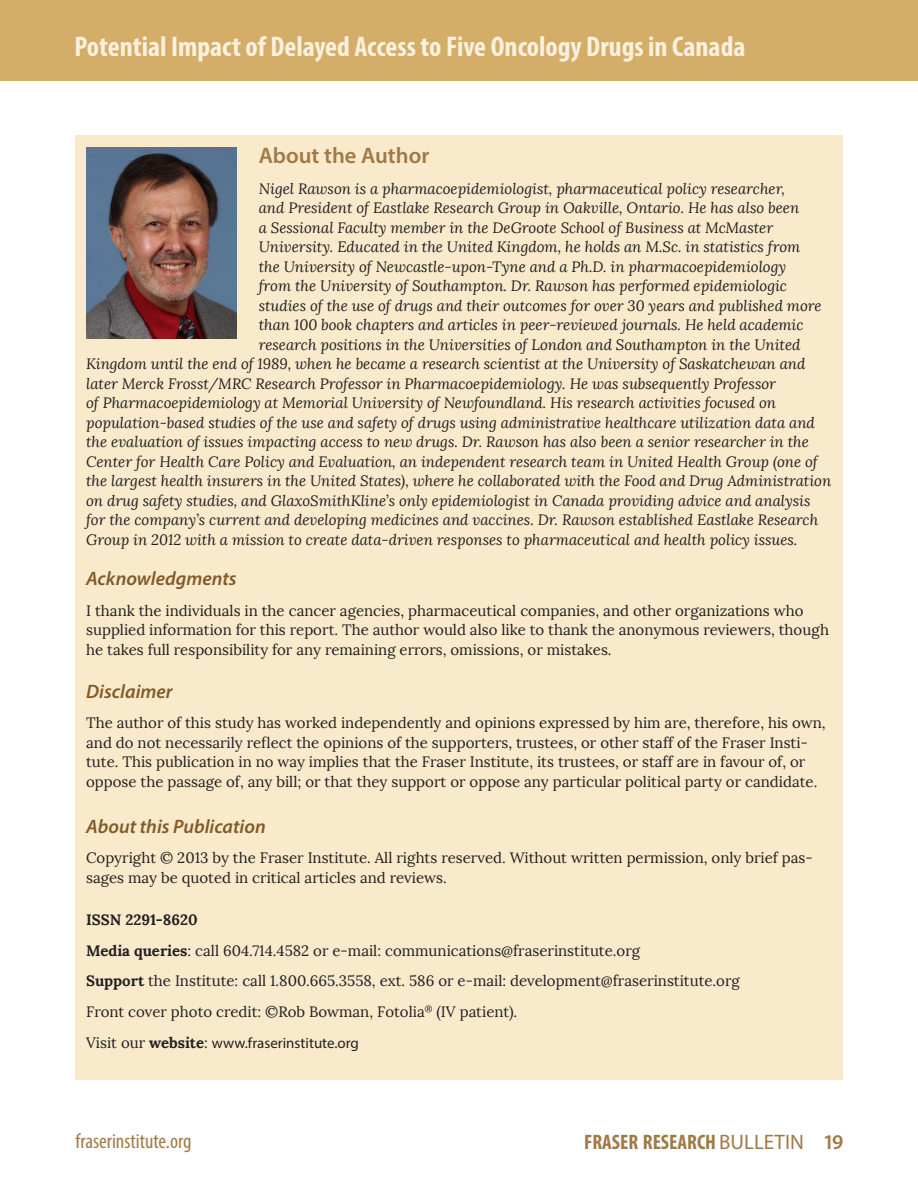
<style>
.page{position:relative;width:918px;height:1188px;background:#fff}
.page>*{position:absolute;margin:0;border:0;box-sizing:border-box;transform-origin:0 0}
.t1{font:700 condensed 28.5px "Myriad Pro";color:#fbf1de}
.t2{font:600 22.5px "Myriad Pro";color:#a07a46}
.t3{font:700 condensed 21px "Myriad Pro";color:#a07a46}
.t4{font:condensed 21px "Myriad Pro";color:#a07a46}
.t5{font:italic 600 19.5px "Myriad Pro";color:#825a28}
.t6{font:italic 15px "Lora";color:#231f20}
.t7{font:15px/19.5px "Lora";color:#231f20}
.t8{font:15px "Myriad Pro";color:#231f20}
.s1{font-weight:700}
.s2{font-family:"Lora"}
.s3{font-family:"Lora";font-weight:700}
.s4{font-weight:400;font-stretch:normal}
.s5{font-weight:600;font-stretch:normal}
</style>
<div class="page">
<div style="left:0;top:0;width:918px;height:81px;background:#d4ad68"></div>
<div style="left:75px;top:135px;width:767px;height:945px;background:#f9eacc"></div>
<img style="left:87px;top:148px;width:149px;height:191px">
<h1 class="t1" style="left:75px;top:29px;width:672px">Potential Impact of Delayed Access to Five Oncology Drugs in Canada</h1>
<h2 class="t2" style="left:259px;top:141px;width:172px">About the Author</h2>
<p class="t6" style="left:259px;top:179px;width:528px">Nigel Rawson is a pharmacoepidemiologist, pharmaceutical policy researcher,</p>
<p class="t6" style="left:259px;top:199px;width:542px">and President of Eastlake Research Group in Oakville, Ontario. He has also been</p>
<p class="t6" style="left:259px;top:218px;width:516px">a Sessional Faculty member in the DeGroote School of Business at McMaster</p>
<p class="t6" style="left:259px;top:238px;width:543px">University. Educated in the United Kingdom, he holds an M.Sc. in statistics from</p>
<p class="t6" style="left:259px;top:257px;width:529px">the University of Newcastle-upon-Tyne and a Ph.D. in pharmacoepidemiology</p>
<p class="t6" style="left:259px;top:277px;width:530px">from the University of Southampton. Dr. Rawson has performed epidemiologic</p>
<p class="t6" style="left:259px;top:296px;width:564px">studies of the use of drugs and their outcomes for over 30 years and published more</p>
<p class="t6" style="left:259px;top:316px;width:546px">than 100 book chapters and articles in peer-reviewed journals. He held academic</p>
<p class="t6" style="left:259px;top:335px;width:543px">research positions in the Universities of London and Southampton in the United</p>
<p class="t6" style="left:86px;top:355px;width:721px">Kingdom until the end of 1989, when he became a research scientist at the University of Saskatchewan and</p>
<p class="t6" style="left:86px;top:374px;width:691px">later Merck Frosst/MRC Research Professor in Pharmacoepidemiology. He was subsequently Professor</p>
<p class="t6" style="left:86px;top:394px;width:691px">of Pharmacoepidemiology at Memorial University of Newfoundland. His research activities focused on</p>
<p class="t6" style="left:86px;top:413px;width:730px">population-based studies of the use and safety of drugs using administrative healthcare utilization data and</p>
<p class="t6" style="left:86px;top:433px;width:724px">the evaluation of issues impacting access to new drugs. Dr. Rawson has also been a senior researcher in the</p>
<p class="t6" style="left:86px;top:452px;width:733px">Center for Health Care Policy and Evaluation, an independent research team in United Health Group (one of</p>
<p class="t6" style="left:86px;top:472px;width:747px">the largest health insurers in the United States), where he collaborated with the Food and Drug Administration</p>
<p class="t6" style="left:86px;top:491px;width:726px">on drug safety studies, and GlaxoSmithKline’s only epidemiologist in Canada providing advice and analysis</p>
<p class="t6" style="left:86px;top:511px;width:734px">for the company’s current and developing medicines and vaccines. Dr. Rawson established Eastlake Research</p>
<p class="t6" style="left:86px;top:530px;width:713px">Group in 2012 with a mission to create data-driven responses to pharmaceutical and health policy issues.</p>
<h3 class="t5" style="left:86px;top:566px;width:152px">Acknowledgments</h3>
<p class="t7" style="left:86px;top:601px;width:744px">I thank the individuals in the cancer agencies, pharmaceutical companies, and other organizations who supplied information for this report. The author would also like to thank the anonymous reviewers, though he takes full responsibility for any remaining errors, omissions, or mistakes.</p>
<h3 class="t5" style="left:86px;top:679px;width:88px">Disclaimer</h3>
<p class="t7" style="left:86px;top:714px;width:741px">The author of this study has worked independently and opinions expressed by him are, therefore, his own, and do not necessarily reflect the opinions of the supporters, trustees, or other staff of the Fraser Insti&shy;tute. This publication in no way implies that the Fraser Institute, its trustees, or staff are in favour of, or oppose the passage of, any bill; or that they support or oppose any particular political party or candidate.</p>
<h3 class="t5" style="left:86px;top:814px;width:181px">About this Publication</h3>
<p class="t7" style="left:86px;top:849px;width:728px">Copyright © 2013 by the Fraser Institute. All rights reserved. Without written permission, only brief pas&shy;sages may be quoted in critical articles and reviews.</p>
<p class="t7" style="left:86px;top:904px;width:655px;line-height:30.8px"><span class="s1">ISSN 2291-8620<br>Media queries</span>: call 604.714.4582 or e-mail: communications@fraserinstitute.org<br><span class="s1">Support</span> the Institute: call 1.800.665.3558, ext. 586 or e-mail: development@fraserinstitute.org Front cover photo credit: ©Rob Bowman, Fotolia<sup>®</sup> (IV patient).</p>
<p class="t8" style="left:86px;top:1033px;width:274px"><span class="s2">Visit our</span> <span class="s3">website</span><span class="s2">:</span> www.fraserinstitute.org</p>
<h3 class="t4" style="left:76px;top:1128px;width:117px">fraserinstitute.org</h3>
<h3 class="t3" style="left:584px;top:1129px;width:261px">FRASER RESEARCH <span class="s4">BULLETIN</span> <span class="s5">19</span></h3>
</div>
